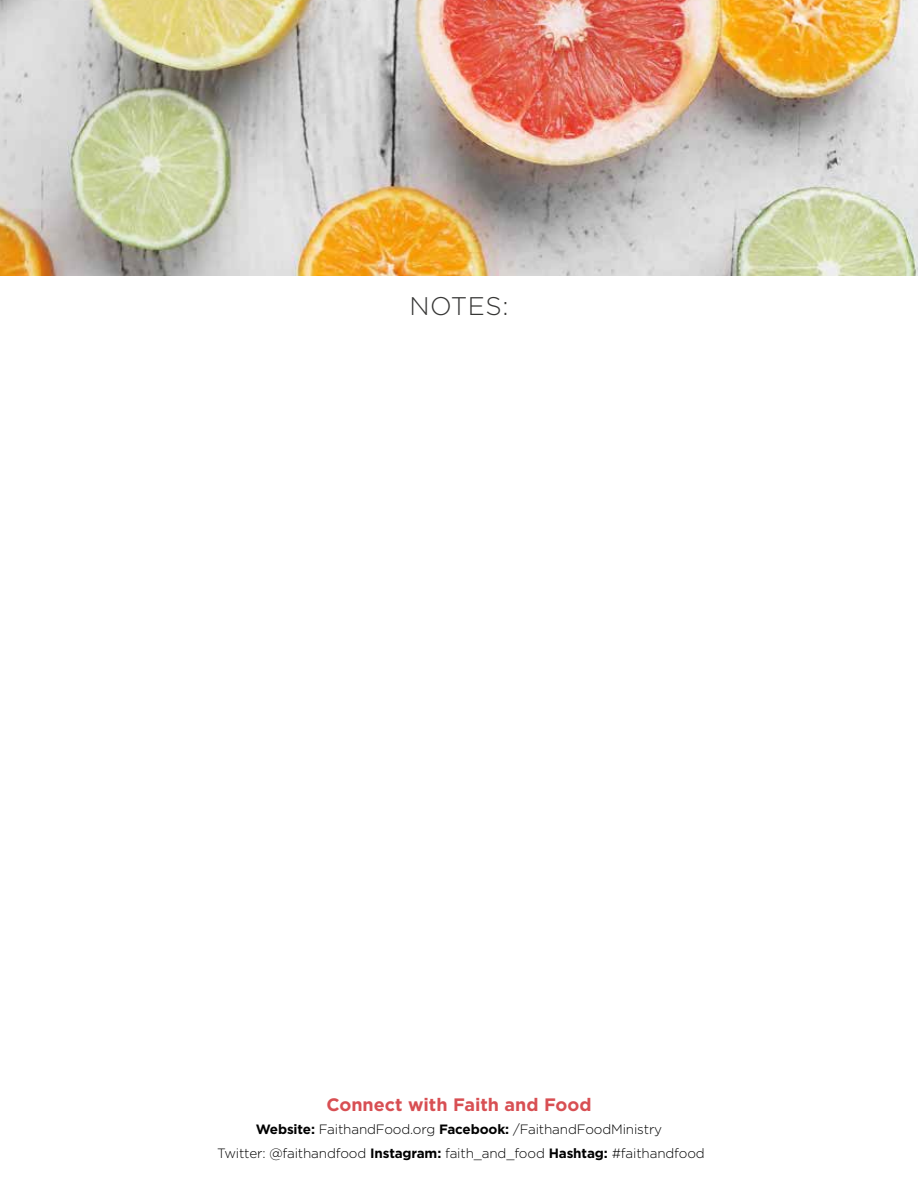
<style>
.page{position:relative;width:918px;height:1188px;background:#fff}
.page>*{position:absolute;margin:0;border:0;box-sizing:border-box;transform-origin:0 0}
.t1{font:300 25.5px "Gotham HTF";letter-spacing:.02em;color:#363635}
.t2{font:700 18px "Gotham HTF";color:#d84f53}
.t3{font:300 13.5px/24px "Gotham HTF";letter-spacing:-.01em;color:#000;text-align:center}
.s1{font-weight:700}
</style>
<div class="page">
<img style="left:0;top:0;width:918px;height:275px">
<h1 class="t1" style="left:409px;top:292px;width:101px">NOTES:</h1>
<h2 class="t2" style="left:326px;top:1094px;width:267px">Connect with Faith and Food</h2>
<p class="t3" style="left:217px;top:1117px;width:489px"><span class="s1">Website:</span> FaithandFood.org <span class="s1">Facebook:</span> /FaithandFoodMinistry<br>Twitter: @faithandfood <span class="s1">Instagram:</span> faith_and_food <span class="s1">Hashtag:</span> #faithandfood</p>
</div>
